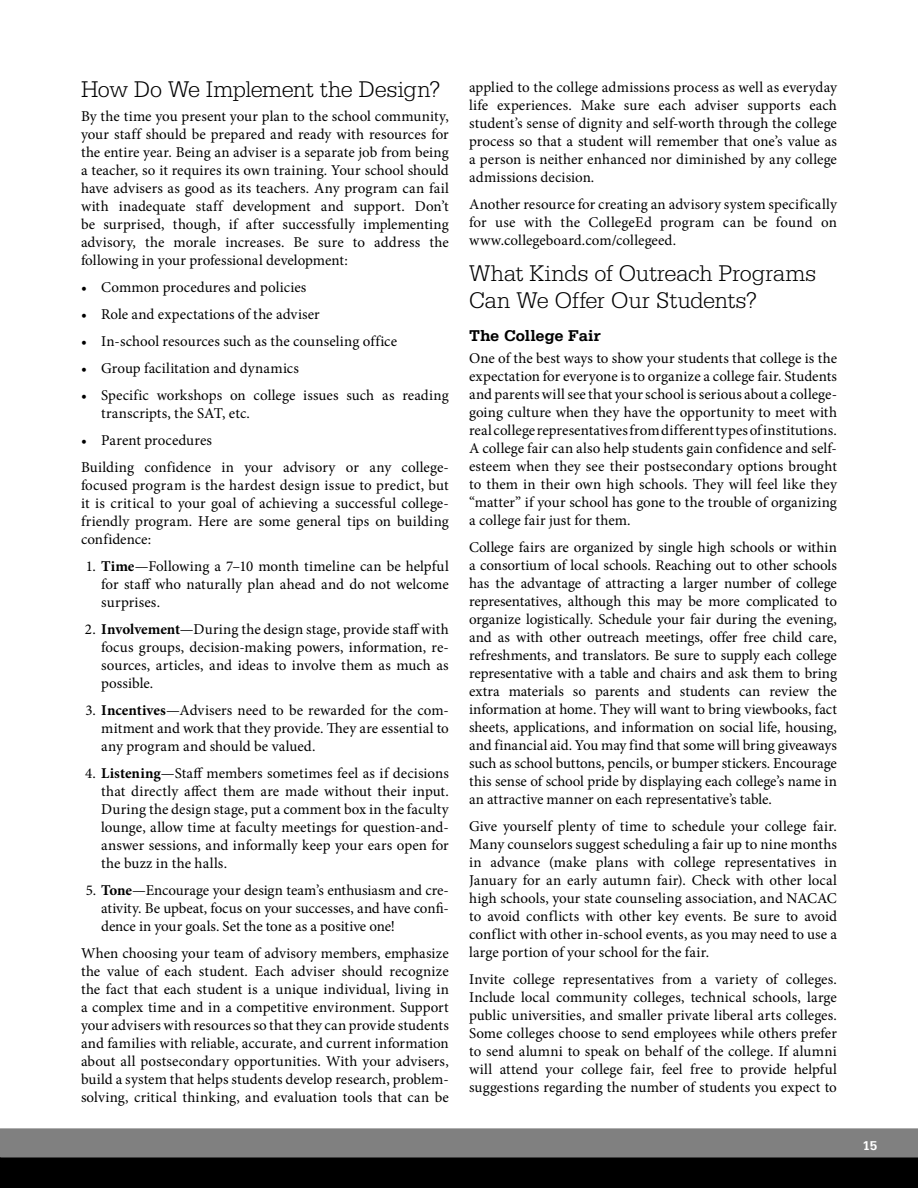
<style>
.page{position:relative;width:918px;height:1188px;background:#fff}
.page>*{position:absolute;margin:0;border:0;box-sizing:border-box;transform-origin:0 0}
.t1{font:300 24px/27px "Serifa Std";letter-spacing:-.01em;color:#000}
.t2{font:700 16.5px "Serifa Std";letter-spacing:-.01em;color:#000}
.t3{font:15px/18px "Minion Pro";letter-spacing:.005em;color:#000;text-align:justify}
.t4{font:700 13.5px "Serifa Std";color:#fff}
.s1{font-weight:700}
</style>
<div class="page">
<svg style="left:0;top:1128px;width:918px;height:60px;background:#3f3f3f"></svg>
<h1 class="t1" style="left:81px;top:76px;width:361px">How Do We Implement the Design?</h1>
<p class="t3" style="left:81px;top:107px;width:369px">By the time you present your plan to the school community, your staff should be prepared and ready with resources for the entire year. Being an adviser is a separate job from being a teacher, so it requires its own training. Your school should have advisers as good as its teachers. Any program can fail with inadequate staff development and support. Don’t be surprised, though, if after successfully implementing advisory, the morale increases. Be sure to address the following in your professional development:</p>
<p class="t3" style="left:81px;top:278px;width:227px">• Common procedures and policies</p>
<p class="t3" style="left:81px;top:305px;width:240px">• Role and expectations of the adviser</p>
<p class="t3" style="left:81px;top:332px;width:318px">• In-school resources such as the counseling office</p>
<p class="t3" style="left:81px;top:359px;width:220px">• Group facilitation and dynamics</p>
<p class="t3" style="left:101px;top:386px;width:349px;text-indent:-20px">• Specific workshops on college issues such as reading transcripts, the SAT, etc.</p>
<p class="t3" style="left:81px;top:426px;width:369px;line-height:27px">• Parent procedures<br>Building confidence in your advisory or any college-</p>
<p class="t3" style="left:81px;top:476px;width:369px">focused program is the hardest design issue to predict, but it is critical to your goal of achieving a successful college&shy;friendly program. Here are some general tips on building confidence:</p>
<p class="t3" style="left:101px;top:557px;width:349px;text-indent:-16px">1. <span class="s1">Time</span>—Following a 7–10 month timeline can be helpful for staff who naturally plan ahead and do not welcome surprises.</p>
<p class="t3" style="left:101px;top:620px;width:349px;text-indent:-16px">2. <span class="s1">Involvement</span>—During the design stage, provide staff with focus groups, decision-making powers, information, re&shy;sources, articles, and ideas to involve them as much as possible.</p>
<p class="t3" style="left:101px;top:701px;width:349px;text-indent:-16px">3. <span class="s1">Incentives</span>—Advisers need to be rewarded for the com&shy;mitment and work that they provide. They are essential to any program and should be valued.</p>
<p class="t3" style="left:101px;top:764px;width:349px;text-indent:-16px">4. <span class="s1">Listening</span>—Staff members sometimes feel as if decisions that directly affect them are made without their input.<br>During the design stage, put a comment box in the faculty lounge, allow time at faculty meetings for question-and&shy;answer sessions, and informally keep your ears open for the buzz in the halls.</p>
<p class="t3" style="left:101px;top:881px;width:349px;text-indent:-15px">5. <span class="s1">Tone</span>—Encourage your design team’s enthusiasm and cre&shy;ativity. Be upbeat, focus on your successes, and have confi&shy;dence in your goals. Set the tone as a positive one!</p>
<p class="t3" style="left:81px;top:944px;width:369px">When choosing your team of advisory members, emphasize the value of each student. Each adviser should recognize the fact that each student is a unique individual, living in a complex time and in a competitive environment. Support your advisers with resources so that they can provide students and families with reliable, accurate, and current information about all postsecondary opportunities. With your advisers, build a system that helps students develop research, problem&shy;solving, critical thinking, and evaluation tools that can be</p>
<p class="t3" style="left:469px;top:78px;width:369px">applied to the college admissions process as well as everyday life experiences. Make sure each adviser supports each student’s sense of dignity and self-worth through the college process so that a student will remember that one’s value as a person is neither enhanced nor diminished by any college admissions decision.</p>
<p class="t3" style="left:469px;top:195px;width:369px">Another resource for creating an advisory system specifically for use with the CollegeEd program can be found on www.collegeboard.com/collegeed.</p>
<h1 class="t1" style="left:469px;top:260px;width:349px">What Kinds of Outreach Programs<br>Can We Offer Our Students?</h1>
<p class="t2" style="left:469px;top:326px;width:133px">The College Fair</p>
<p class="t3" style="left:469px;top:350px;width:369px">One of the best ways to show your students that college is the expectation for everyone is to organize a college fair. Students and parents will see that your school is serious about a college&shy;going culture when they have the opportunity to meet with real college representatives from different types of institutions.<br>A college fair can also help students gain confidence and self&shy;esteem when they see their postsecondary options brought to them in their own high schools. They will feel like they “matter” if your school has gone to the trouble of organizing a college fair just for them.</p>
<p class="t3" style="left:469px;top:539px;width:369px">College fairs are organized by single high schools or within a consortium of local schools. Reaching out to other schools has the advantage of attracting a larger number of college representatives, although this may be more complicated to organize logistically. Schedule your fair during the evening, and as with other outreach meetings, offer free child care, refreshments, and translators. Be sure to supply each college representative with a table and chairs and ask them to bring extra materials so parents and students can review the information at home. They will want to bring viewbooks, fact sheets, applications, and information on social life, housing, and financial aid. You may find that some will bring giveaways such as school buttons, pencils, or bumper stickers. Encourage this sense of school pride by displaying each college’s name in an attractive manner on each representative’s table.</p>
<p class="t3" style="left:469px;top:818px;width:369px">Give yourself plenty of time to schedule your college fair.<br>Many counselors suggest scheduling a fair up to nine months in advance (make plans with college representatives in January for an early autumn fair). Check with other local high schools, your state counseling association, and NACAC to avoid conflicts with other key events. Be sure to avoid conflict with other in-school events, as you may need to use a large portion of your school for the fair.</p>
<p class="t3" style="left:469px;top:971px;width:369px">Invite college representatives from a variety of colleges.<br>Include local community colleges, technical schools, large public universities, and smaller private liberal arts colleges.<br>Some colleges choose to send employees while others prefer to send alumni to speak on behalf of the college. If alumni will attend your college fair, feel free to provide helpful suggestions regarding the number of students you expect to</p>
<p class="t4" style="left:863px;top:1138px;width:8px">15</p>
</div>
